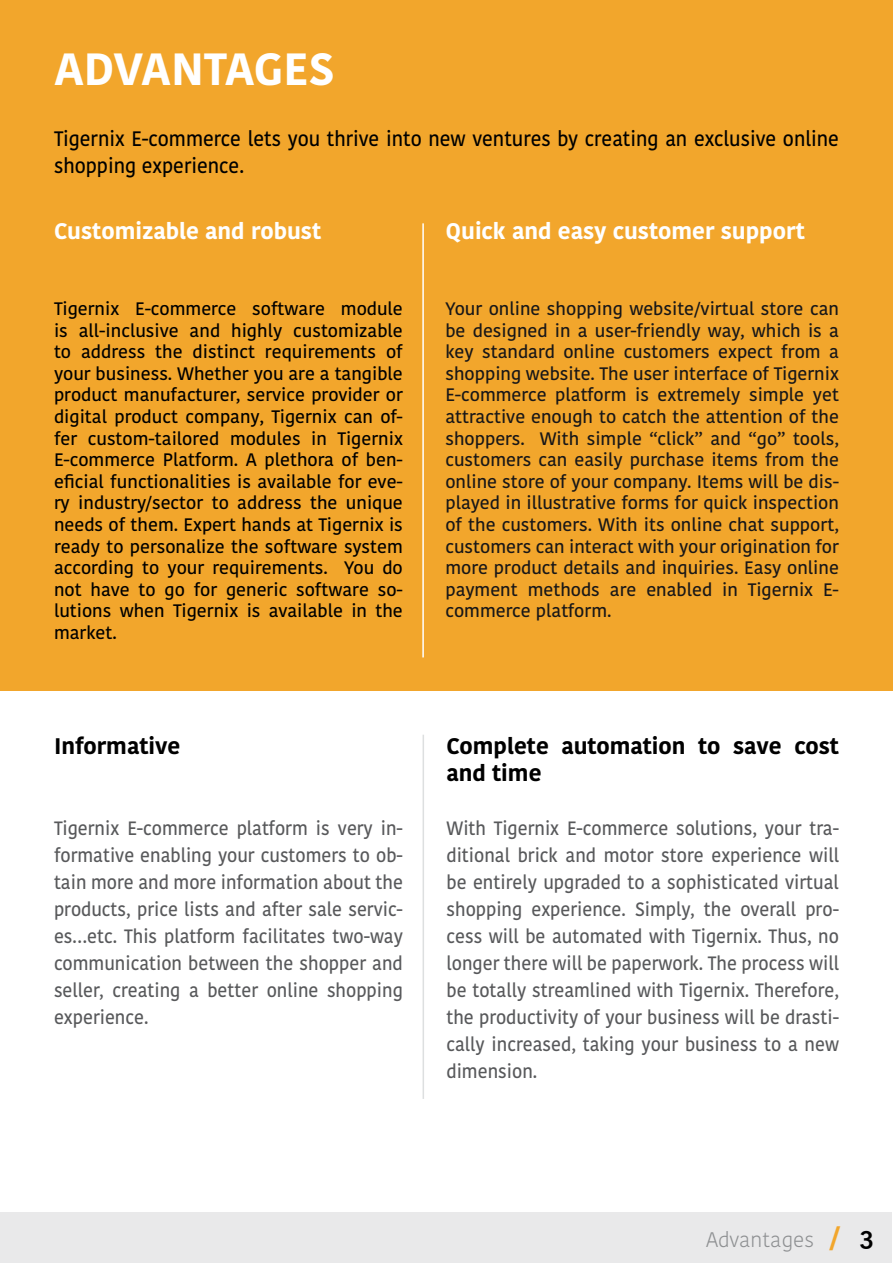
<style>
.page{position:relative;width:893px;height:1263px;background:#fff}
.page>*{position:absolute;margin:0;border:0;box-sizing:border-box;transform-origin:0 0}
.t1{font:700 45px "Kohinoor Bangla";color:#fff}
.t2{font:700 27px "Kohinoor Bangla";color:#f2a62c}
.t3{font:700 22.5px "Kohinoor Bangla";color:#fff}
.t4{font:700 22.5px/27px "Kohinoor Bangla";color:#000}
.t5{font:300 21px "Kohinoor Bangla";color:#8e9092}
.t6{font:500 20.85px/27px "Kohinoor Bangla";color:#000;scale:.93 1}
.t7{font:500 19.2px/27px "Kohinoor Bangla";color:#58595b;text-align:justify;scale:.93 1}
.t8{font:500 18px/21.6px "Kohinoor Bangla";color:#181718;text-align:justify}
.t9{font:500 18px/21.6px "Kohinoor Bangla";color:#000;text-align:justify}
.s1{font-family:"News Got T";font-weight:600;color:#000}
</style>
<div class="page">
<div style="left:0;top:1212px;width:892px;height:50px;background:#e9e9ea"></div>
<div style="left:0;top:0;width:893px;height:691px;background:#f2a62c"></div>
<hr style="left:422px;top:223px;width:2px;height:434px;background:#fff">
<hr style="left:423px;top:735px;width:1px;height:364px;background:#dddfe0">
<h1 class="t1" style="left:54px;top:30px;width:282px">ADVANTAGES</h1>
<p class="t6" style="left:54px;top:124px;width:846px">Tigernix E-commerce lets you thrive into new ventures by creating an exclusive online shopping experience.</p>
<p class="t3" style="left:54px;top:212px;width:269px">Customizable and robust</p>
<p class="t3" style="left:445px;top:212px;width:361px">Quick and easy customer support</p>
<p class="t9" style="left:54px;top:297px;width:350px">Tigernix E-commerce software module is all-inclusive and highly customizable to address the distinct requirements of your business. Whether you are a tangible product manufacturer, service provider or digital product company, Tigernix can of&shy;fer custom-tailored modules in Tigernix E-commerce Platform. A plethora of ben&shy;eficial functionalities is available for eve&shy;ry industry/sector to address the unique needs of them. Expert hands at Tigernix is ready to personalize the software system according to your requirements. You do not have to go for generic software so&shy;lutions when Tigernix is available in the market.</p>
<p class="t8" style="left:445px;top:297px;width:395px">Your online shopping website/virtual store can be designed in a user-friendly way, which is a key standard online customers expect from a shopping website. The user interface of Tigernix E-commerce platform is extremely simple yet attractive enough to catch the attention of the shoppers. With simple “click” and “go” tools, customers can easily purchase items from the online store of your company. Items will be dis&shy;played in illustrative forms for quick inspection of the customers. With its online chat support, customers can interact with your origination for more product details and inquiries. Easy online payment methods are enabled in Tigernix E&shy;commerce platform.</p>
<p class="t4" style="left:54px;top:732px;width:128px">Informative</p>
<p class="t7" style="left:54px;top:814px;width:377px">Tigernix E-commerce platform is very in&shy;formative enabling your customers to ob&shy;tain more and more information about the products, price lists and after sale servic&shy;es…etc. This platform facilitates two-way communication between the shopper and seller, creating a better online shopping experience.</p>
<p class="t4" style="left:446px;top:732px;width:394px">Complete automation to save cost and time</p>
<p class="t7" style="left:446px;top:814px;width:424px">With Tigernix E-commerce solutions, your tra&shy;ditional brick and motor store experience will be entirely upgraded to a sophisticated virtual shopping experience. Simply, the overall pro&shy;cess will be automated with Tigernix. Thus, no longer there will be paperwork. The process will be totally streamlined with Tigernix. Therefore, the productivity of your business will be drasti&shy;cally increased, taking your business to a new dimension.</p>
<p class="t5" style="left:706px;top:1224px;width:110px">Advantages</p>
<h2 class="t2" style="left:829px;top:1213px;width:46px">/ <span class="s1">3</span></h2>
</div>
